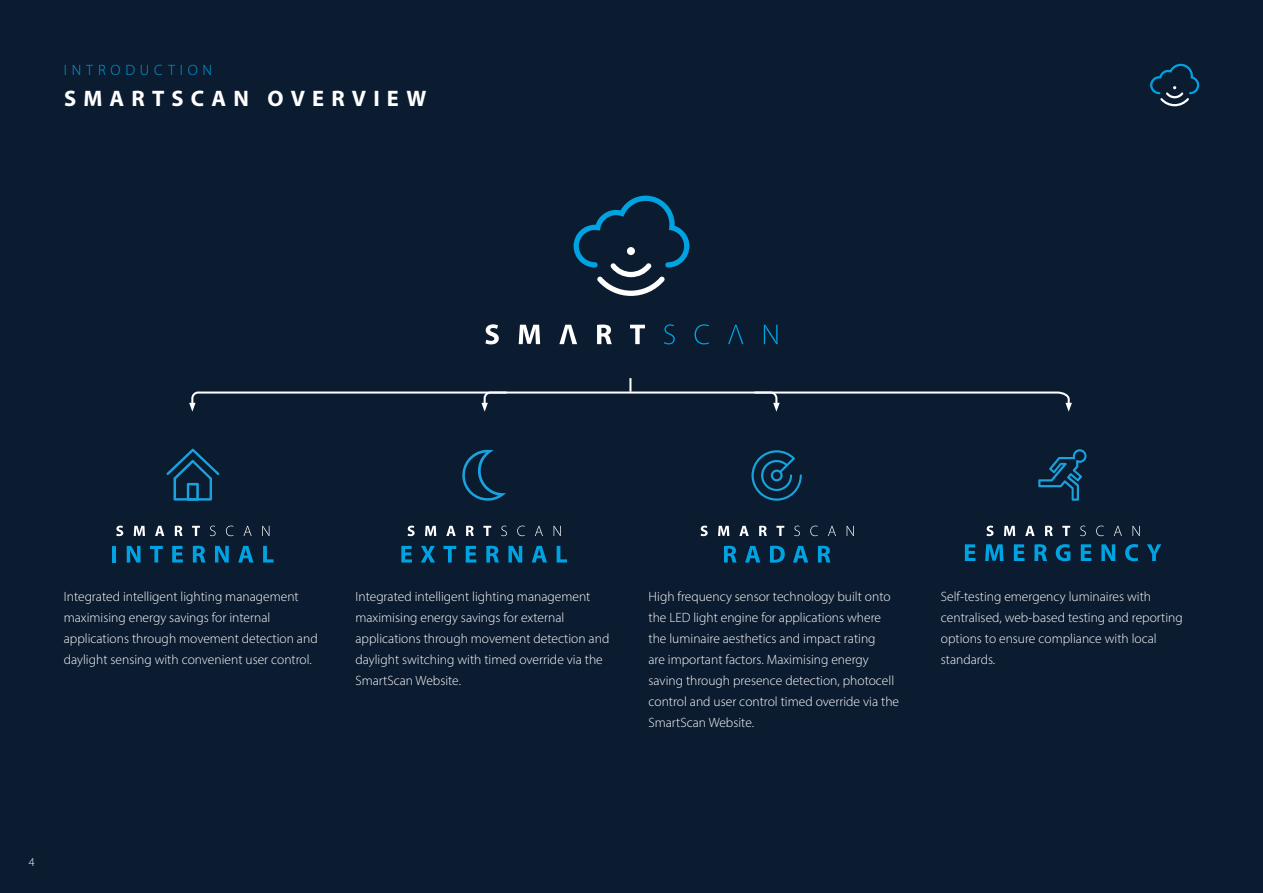
<style>
.page{position:relative;width:1263px;height:893px;background:#0b1b30}
.page>*{position:absolute;margin:0;border:0;box-sizing:border-box;transform-origin:0 0}
.t1{font:700 22.5px "Myriad Pro";letter-spacing:.32em;color:#fff}
.t2{font:300 15px "Myriad Pro";letter-spacing:.32em;color:#00a3e2}
.t3{font:300 13.5px/21px "Myriad Pro";color:#fff}
.t4{font:300 12px "Myriad Pro";color:#fff}
</style>
<div class="page">
<svg style="left:724px;top:546px;width:13px;height:16px"></svg>
<svg style="left:745px;top:546px;width:15px;height:16px"></svg>
<svg style="left:770px;top:546px;width:15px;height:17px"></svg>
<svg style="left:793px;top:546px;width:15px;height:16px"></svg>
<svg style="left:818px;top:546px;width:12px;height:16px"></svg>
<svg style="left:965px;top:544px;width:10px;height:17px"></svg>
<svg style="left:985px;top:544px;width:18px;height:17px"></svg>
<svg style="left:1014px;top:544px;width:10px;height:17px"></svg>
<svg style="left:1034px;top:544px;width:13px;height:17px"></svg>
<svg style="left:1056px;top:544px;width:14px;height:17px"></svg>
<svg style="left:1081px;top:544px;width:10px;height:17px"></svg>
<svg style="left:1101px;top:544px;width:14px;height:17px"></svg>
<svg style="left:1125px;top:544px;width:13px;height:17px"></svg>
<svg style="left:1147px;top:544px;width:14px;height:17px"></svg>
<hr style="left:112px;top:546px;width:4px;height:16px;background:#00a3e2">
<svg style="left:127px;top:546px;width:14px;height:16px"></svg>
<svg style="left:150px;top:546px;width:13px;height:16px"></svg>
<svg style="left:172px;top:546px;width:11px;height:16px"></svg>
<svg style="left:193px;top:546px;width:12px;height:16px"></svg>
<svg style="left:215px;top:546px;width:14px;height:16px"></svg>
<svg style="left:238px;top:546px;width:15px;height:16px"></svg>
<svg style="left:263px;top:546px;width:10px;height:16px"></svg>
<svg style="left:401px;top:546px;width:11px;height:16px"></svg>
<svg style="left:421px;top:546px;width:14px;height:16px"></svg>
<svg style="left:443px;top:546px;width:13px;height:16px"></svg>
<svg style="left:466px;top:546px;width:10px;height:16px"></svg>
<svg style="left:486px;top:546px;width:13px;height:16px"></svg>
<svg style="left:508px;top:546px;width:14px;height:16px"></svg>
<svg style="left:532px;top:546px;width:15px;height:16px"></svg>
<svg style="left:557px;top:546px;width:10px;height:16px"></svg>
<svg style="left:189px;top:378px;width:882px;height:34px"></svg>
<svg style="left:116px;top:526px;width:7px;height:10px"></svg>
<svg style="left:134px;top:526px;width:11px;height:10px"></svg>
<svg style="left:155px;top:526px;width:9px;height:10px"></svg>
<svg style="left:175px;top:526px;width:8px;height:10px"></svg>
<svg style="left:192px;top:526px;width:8px;height:10px"></svg>
<svg style="left:210px;top:526px;width:6px;height:10px"></svg>
<svg style="left:226px;top:526px;width:7px;height:10px"></svg>
<svg style="left:244px;top:526px;width:8px;height:10px"></svg>
<svg style="left:262px;top:526px;width:7px;height:10px"></svg>
<svg style="left:408px;top:526px;width:7px;height:10px"></svg>
<svg style="left:425px;top:526px;width:11px;height:10px"></svg>
<svg style="left:446px;top:526px;width:10px;height:10px"></svg>
<svg style="left:466px;top:526px;width:8px;height:10px"></svg>
<svg style="left:483px;top:526px;width:8px;height:10px"></svg>
<svg style="left:501px;top:526px;width:6px;height:10px"></svg>
<svg style="left:517px;top:526px;width:8px;height:10px"></svg>
<svg style="left:535px;top:526px;width:8px;height:10px"></svg>
<svg style="left:554px;top:526px;width:7px;height:10px"></svg>
<svg style="left:701px;top:526px;width:7px;height:10px"></svg>
<svg style="left:718px;top:526px;width:11px;height:10px"></svg>
<svg style="left:739px;top:526px;width:10px;height:10px"></svg>
<svg style="left:759px;top:526px;width:8px;height:10px"></svg>
<svg style="left:776px;top:526px;width:8px;height:10px"></svg>
<svg style="left:794px;top:526px;width:6px;height:10px"></svg>
<svg style="left:810px;top:526px;width:8px;height:10px"></svg>
<svg style="left:828px;top:526px;width:8px;height:10px"></svg>
<svg style="left:847px;top:526px;width:7px;height:10px"></svg>
<svg style="left:986px;top:526px;width:7px;height:10px"></svg>
<svg style="left:1004px;top:526px;width:11px;height:10px"></svg>
<svg style="left:1025px;top:526px;width:9px;height:10px"></svg>
<svg style="left:1045px;top:526px;width:8px;height:10px"></svg>
<svg style="left:1062px;top:526px;width:8px;height:10px"></svg>
<svg style="left:1080px;top:526px;width:6px;height:10px"></svg>
<svg style="left:1096px;top:526px;width:8px;height:10px"></svg>
<svg style="left:1114px;top:526px;width:8px;height:10px"></svg>
<svg style="left:1132px;top:526px;width:8px;height:10px"></svg>
<svg style="left:1038px;top:449px;width:48px;height:52px"></svg>
<svg style="left:751px;top:450px;width:51px;height:51px"></svg>
<svg style="left:166px;top:449px;width:53px;height:52px"></svg>
<svg style="left:462px;top:450px;width:44px;height:51px"></svg>
<svg style="left:574px;top:196px;width:115px;height:100px"></svg>
<svg style="left:485px;top:324px;width:14px;height:20px"></svg>
<svg style="left:519px;top:325px;width:21px;height:19px"></svg>
<svg style="left:559px;top:325px;width:18px;height:19px"></svg>
<svg style="left:597px;top:325px;width:15px;height:19px"></svg>
<svg style="left:630px;top:325px;width:15px;height:19px"></svg>
<svg style="left:664px;top:324px;width:11px;height:20px"></svg>
<svg style="left:694px;top:324px;width:15px;height:20px"></svg>
<svg style="left:728px;top:325px;width:15px;height:19px"></svg>
<svg style="left:764px;top:325px;width:13px;height:19px"></svg>
<svg style="left:1150px;top:64px;width:49px;height:42px"></svg>
<p class="t2" style="left:64px;top:61px;width:150px">INTRODUCTION</p>
<h1 class="t1" style="left:64px;top:84px;width:364px">SMARTSCAN OVERVIEW</h1>
<p class="t3" style="left:64px;top:586px;width:255px">Integrated intelligent lighting management maximising energy savings for internal applications through movement detection and daylight sensing with convenient user control.</p>
<p class="t3" style="left:355px;top:586px;width:255px">Integrated intelligent lighting management maximising energy savings for external applications through movement detection and daylight switching with timed override via the SmartScan Website.</p>
<p class="t3" style="left:648px;top:586px;width:252px">High frequency sensor technology built onto the LED light engine for applications where the luminaire aesthetics and impact rating<br>are important factors. Maximising energy saving through presence detection, photocell control and user control timed override via the SmartScan Website.</p>
<p class="t3" style="left:941px;top:586px;width:243px">Self-testing emergency luminaires with centralised, web-based testing and reporting options to ensure compliance with local standards.</p>
<p class="t4" style="left:29px;top:854px;width:7px">4</p>
</div>
